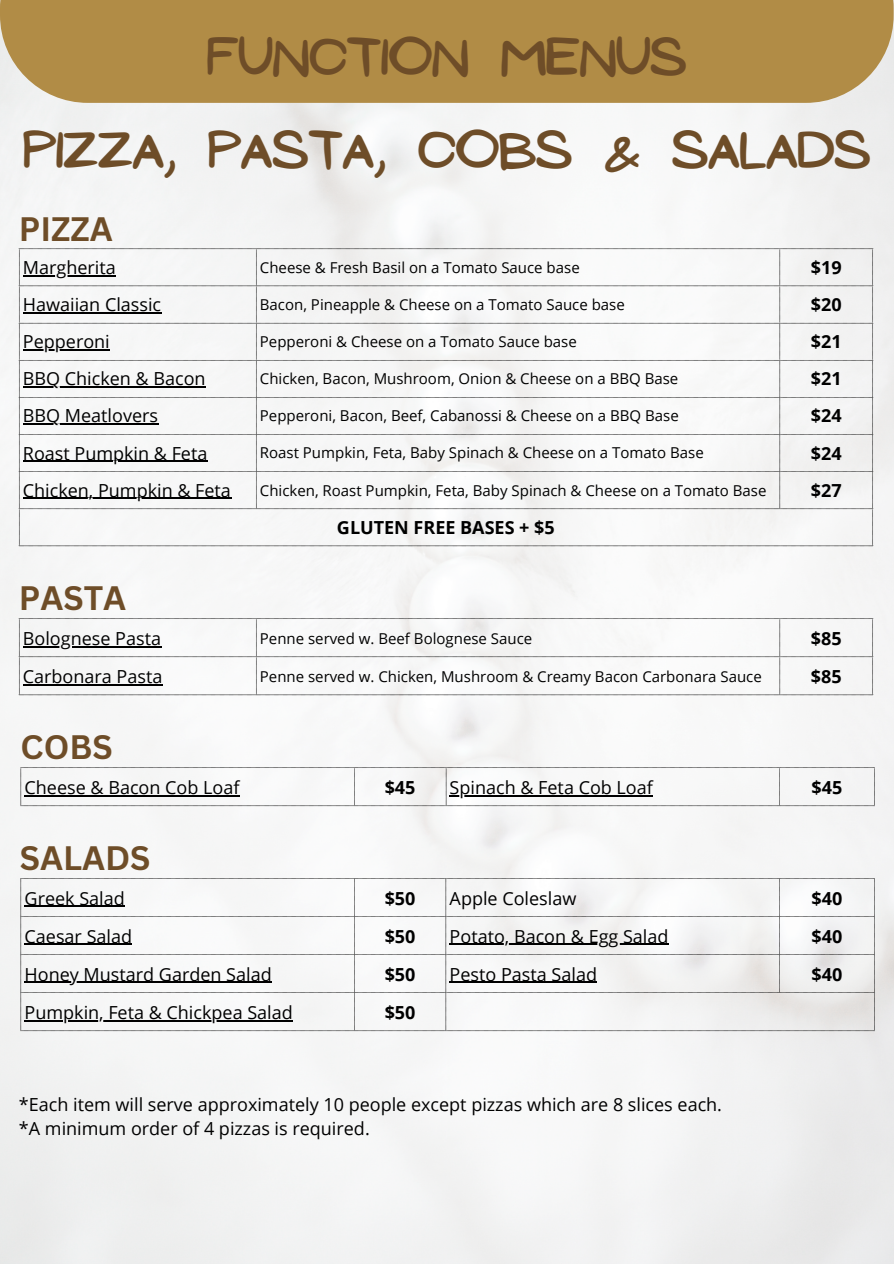
<style>
.page{position:relative;width:894px;height:1264px;background:#fff}
.page>*{position:absolute;margin:0;border:0;box-sizing:border-box;transform-origin:0 0}
.t1{font:46.5px "NF Ananias Bold";color:#6e4d28}
.t2{font:700 33px "Canva Sans";color:#6e4d28}
.t3{font:18px "Open Sans";color:#000}
.t4{font:700 18px "Open Sans";color:#000}
.t5{font:15px "Open Sans";color:#000}
</style>
<div class="page">
<img style="left:0;top:103px;width:893px;height:1160px">
<div style="left:0;top:0;width:893px;height:103px;background:#b18c46"></div>
<svg style="left:19px;top:248px;width:854px;height:298px"></svg>
<svg style="left:19px;top:618px;width:853px;height:77px"></svg>
<svg style="left:21px;top:767px;width:853px;height:39px"></svg>
<svg style="left:21px;top:878px;width:333px;height:153px"></svg>
<svg style="left:355px;top:878px;width:91px;height:153px"></svg>
<svg style="left:446px;top:878px;width:333px;height:153px;fill:#f5f5f5"></svg>
<svg style="left:780px;top:878px;width:94px;height:153px"></svg>
<p class="t1" style="left:207px;top:31px;width:481px">FUNCTION MENUS</p>
<h1 class="t1" style="left:23px;top:124px;width:848px">PIZZA, PASTA, COBS &amp; SALADS</h1>
<p class="t2" style="left:19px;top:205px;width:95px">PIZZA</p>
<h1 class="t3" style="left:23px;top:255px;width:94px">Margherita</h1>
<h2 class="t5" style="left:260px;top:257px;width:321px">Cheese &amp; Fresh Basil on a Tomato Sauce base</h2>
<p class="t4" style="left:810px;top:255px;width:32px">$19</p>
<p class="t3" style="left:23px;top:292px;width:140px">Hawaiian Classic</p>
<p class="t5" style="left:260px;top:294px;width:366px">Bacon, Pineapple &amp; Cheese on a Tomato Sauce base</p>
<p class="t4" style="left:810px;top:292px;width:32px">$20</p>
<p class="t3" style="left:23px;top:329px;width:88px">Pepperoni</p>
<p class="t5" style="left:260px;top:331px;width:318px">Pepperoni &amp; Cheese on a Tomato Sauce base</p>
<p class="t4" style="left:810px;top:329px;width:32px">$21</p>
<p class="t3" style="left:23px;top:366px;width:184px">BBQ Chicken &amp; Bacon</p>
<p class="t5" style="left:260px;top:368px;width:420px">Chicken, Bacon, Mushroom, Onion &amp; Cheese on a BBQ Base</p>
<p class="t4" style="left:810px;top:366px;width:32px">$21</p>
<p class="t3" style="left:23px;top:403px;width:137px">BBQ Meatlovers</p>
<p class="t5" style="left:260px;top:405px;width:420px">Pepperoni, Bacon, Beef, Cabanossi &amp; Cheese on a BBQ Base</p>
<p class="t4" style="left:810px;top:403px;width:32px">$24</p>
<p class="t3" style="left:23px;top:440px;width:186px">Roast Pumpkin &amp; Feta</p>
<p class="t5" style="left:260px;top:442px;width:445px">Roast Pumpkin, Feta, Baby Spinach &amp; Cheese on a Tomato Base</p>
<p class="t4" style="left:810px;top:440px;width:32px">$24</p>
<p class="t3" style="left:23px;top:477px;width:209px">Chicken, Pumpkin &amp; Feta</p>
<p class="t5" style="left:260px;top:479px;width:508px">Chicken, Roast Pumpkin, Feta, Baby Spinach &amp; Cheese on a Tomato Base</p>
<p class="t4" style="left:810px;top:477px;width:32px">$27</p>
<p class="t4" style="left:337px;top:514px;width:219px">GLUTEN FREE BASES + $5</p>
<p class="t2" style="left:19px;top:575px;width:109px">PASTA</p>
<h2 class="t3" style="left:23px;top:625px;width:140px">Bolognese Pasta</h2>
<p class="t5" style="left:260px;top:627px;width:274px">Penne served w. Beef Bolognese Sauce</p>
<p class="t4" style="left:810px;top:625px;width:32px">$85</p>
<p class="t3" style="left:23px;top:663px;width:141px">Carbonara Pasta</p>
<p class="t5" style="left:260px;top:666px;width:503px">Penne served w. Chicken, Mushroom &amp; Creamy Bacon Carbonara Sauce</p>
<p class="t4" style="left:810px;top:663px;width:32px">$85</p>
<p class="t2" style="left:21px;top:724px;width:94px">COBS</p>
<h2 class="t3" style="left:25px;top:774px;width:216px">Cheese &amp; Bacon Cob Loaf</h2>
<p class="t4" style="left:384px;top:774px;width:32px">$45</p>
<p class="t3" style="left:449px;top:774px;width:205px">Spinach &amp; Feta Cob Loaf</p>
<p class="t4" style="left:811px;top:774px;width:32px">$45</p>
<p class="t2" style="left:20px;top:834px;width:132px">SALADS</p>
<p class="t3" style="left:25px;top:885px;width:102px">Greek Salad</p>
<p class="t4" style="left:384px;top:885px;width:32px">$50</p>
<p class="t3" style="left:449px;top:885px;width:128px">Apple Coleslaw</p>
<p class="t4" style="left:811px;top:885px;width:32px">$40</p>
<p class="t3" style="left:25px;top:923px;width:109px">Caesar Salad</p>
<p class="t4" style="left:384px;top:923px;width:32px">$50</p>
<p class="t3" style="left:449px;top:923px;width:220px">Potato, Bacon &amp; Egg Salad</p>
<p class="t4" style="left:811px;top:923px;width:32px">$40</p>
<p class="t3" style="left:25px;top:961px;width:248px">Honey Mustard Garden Salad</p>
<p class="t4" style="left:384px;top:961px;width:32px">$50</p>
<p class="t3" style="left:449px;top:961px;width:149px">Pesto Pasta Salad</p>
<p class="t4" style="left:811px;top:961px;width:32px">$40</p>
<p class="t3" style="left:25px;top:999px;width:270px">Pumpkin, Feta &amp; Chickpea Salad</p>
<p class="t4" style="left:384px;top:999px;width:32px">$50</p>
<p class="t3" style="left:19px;top:1091px;width:704px">*Each item will serve approximately 10 people except pizzas which are 8 slices each.</p>
<h2 class="t3" style="left:19px;top:1116px;width:352px">*A minimum order of 4 pizzas is required.</h2>
</div>
